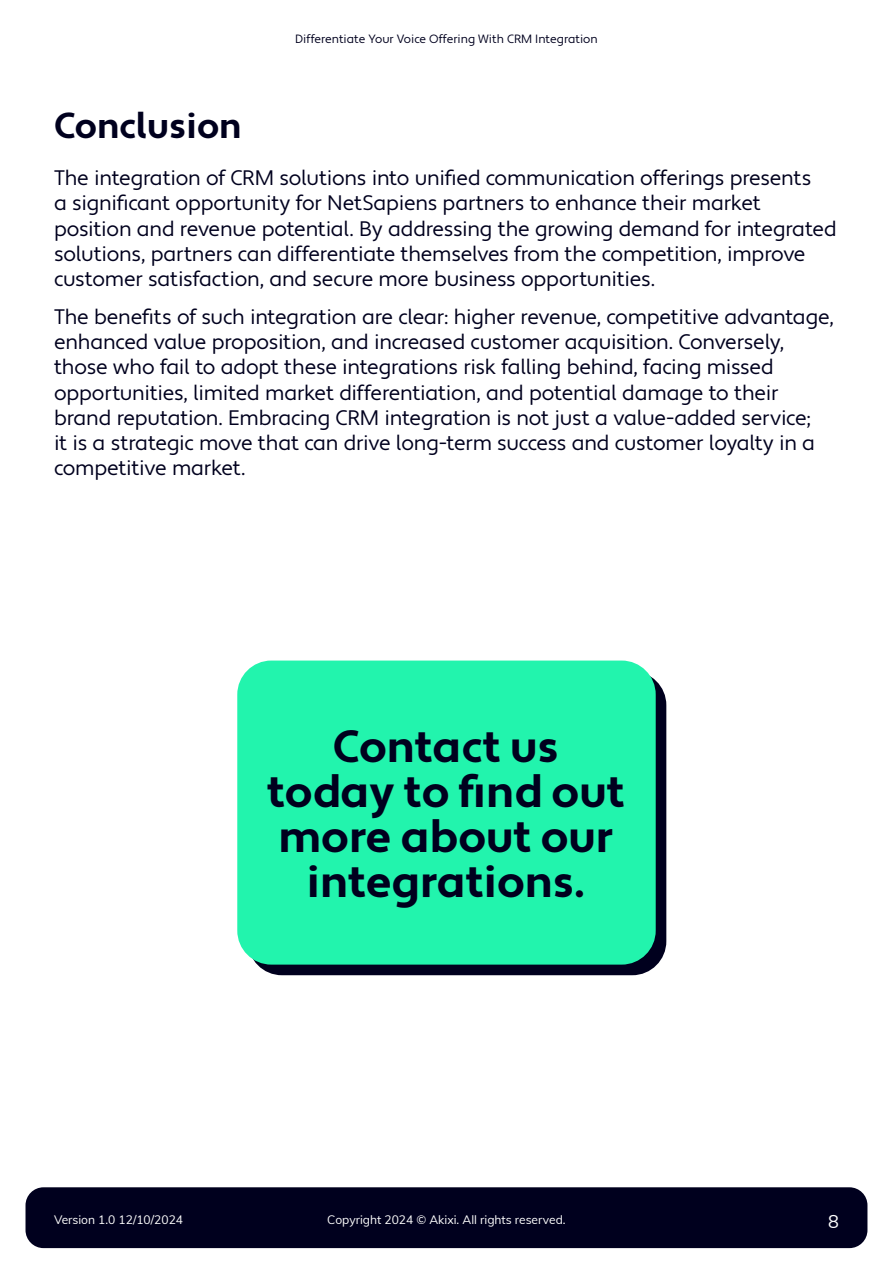
<style>
.page{position:relative;width:893px;height:1263px;background:#fff}
.page>*{position:absolute;margin:0;border:0;box-sizing:border-box;transform-origin:0 0}
.Body_Content{font:700 45px/45px "Apertura";color:#00001e;text-align:center}
.Section_Heading{font:700 36px "Apertura";color:#00001e}
.Body_Content-2{font:21px/25.2px "Apertura";letter-spacing:-.015em;color:#00001e}
.t1{font:18px "Muli";color:#fff}
.t2{font:12px "Muli";color:#fff}
.t3{font:12px "Apertura";color:#00001e}
</style>
<div class="page">
<div style="left:26px;top:1187px;width:841px;height:61px;background:#00001e;border-radius:18px"></div>
<div style="left:248px;top:671px;width:418px;height:304px;background:#00001e;border-radius:34px"></div>
<div style="left:237px;top:660px;width:419px;height:304px;background:#22f4ad;border-radius:34px"></div>
<p class="t3" style="left:295px;top:31px;width:304px">Differentiate Your Voice Offering With CRM Integration</p>
<p class="Section_Heading" style="left:54px;top:103px;width:189px">Conclusion</p>
<p class="Body_Content-2" style="left:54px;top:166px;width:784px">The integration of CRM solutions into unified communication offerings presents<br>a significant opportunity for NetSapiens partners to enhance their market position and revenue potential. By addressing the growing demand for integrated solutions, partners can differentiate themselves from the competition, improve customer satisfaction, and secure more business opportunities.</p>
<p class="Body_Content-2" style="left:54px;top:305px;width:781px">The benefits of such integration are clear: higher revenue, competitive advantage, enhanced value proposition, and increased customer acquisition. Conversely, those who fail to adopt these integrations risk falling behind, facing missed opportunities, limited market differentiation, and potential damage to their brand reputation. Embracing CRM integration is not just a value-added service;<br>it is a strategic move that can drive long-term success and customer loyalty in a competitive market.</p>
<p class="Body_Content" style="left:267px;top:725px;width:359px">Contact us today to find out more about our integrations.</p>
<p class="t2" style="left:54px;top:1211px;width:131px">Version 1.0 12/10/2024</p>
<p class="t2" style="left:327px;top:1211px;width:240px">Copyright 2024 © Akixi. All rights reserved.</p>
<p class="t1" style="left:828px;top:1208px;width:12px">8</p>
</div>
